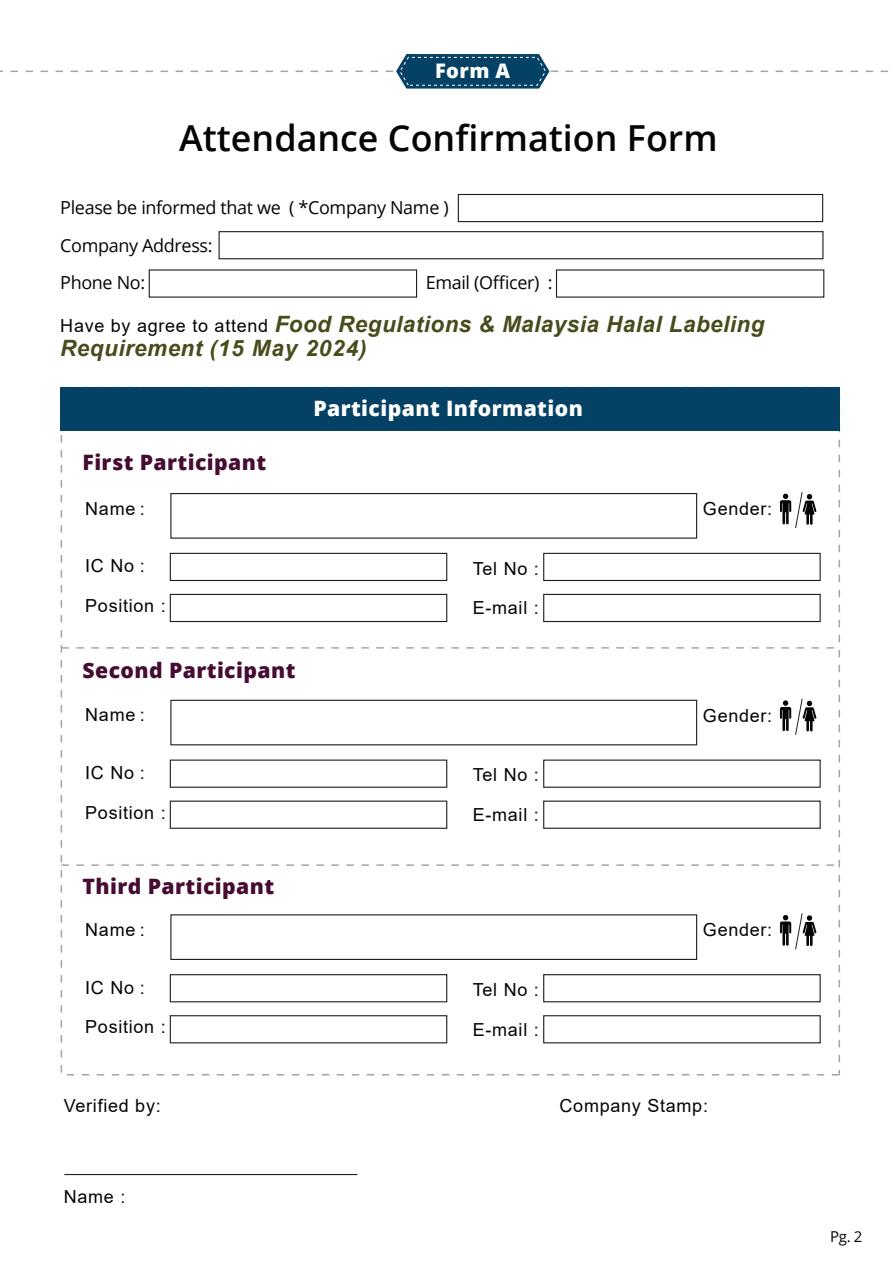
<style>
.page{position:relative;width:893px;height:1263px;background:#fff}
.page>*{position:absolute;margin:0;border:0;box-sizing:border-box;transform-origin:0 0}
.t1{font:600 35.85px "Open Sans";color:#050504}
.t2{font:italic 700 22.5px/24.6px "Arial";letter-spacing:.02em;color:#4a4b1d}
.t3{font:800 21.15px "Open Sans";letter-spacing:.02em;color:#460c32}
.t4{font:800 21.15px "Open Sans";letter-spacing:.02em;color:#fff}
.t5{font:800 20.1px "Open Sans";color:#fff}
.t6{font:18px/39.6px "Arial";letter-spacing:.04em;color:#050504}
.t7{font:18px/37.5px "Open Sans";letter-spacing:-.02em;color:#050504}
.t8{font:15px "Open Sans";color:#050504}
.s1{font-weight:400;font-style:normal;font-size:18px;color:#050504}
</style>
<div class="page">
<hr style="left:64px;top:1174px;width:293px;height:1px;background:#211e1e">
<div style="left:60px;top:387px;width:779px;height:44px;background:#044164"></div>
<svg style="left:61px;top:647px;width:773px;height:2px"></svg>
<svg style="left:61px;top:864px;width:779px;height:2px"></svg>
<svg style="left:780px;top:913px;width:36px;height:37px"></svg>
<div style="left:170px;top:1015px;width:277px;height:28px;background:#fff;border:1px solid #211e1e"></div>
<div style="left:170px;top:974px;width:277px;height:28px;background:#fff;border:1px solid #211e1e"></div>
<div style="left:543px;top:1015px;width:278px;height:28px;background:#fff;border:1px solid #211e1e"></div>
<div style="left:543px;top:974px;width:278px;height:28px;background:#fff;border:1px solid #211e1e"></div>
<div style="left:170px;top:914px;width:527px;height:46px;background:#fff;border:1px solid #211e1e"></div>
<svg style="left:780px;top:698px;width:36px;height:37px"></svg>
<div style="left:170px;top:800px;width:277px;height:29px;background:#fff;border:1px solid #211e1e"></div>
<div style="left:170px;top:759px;width:277px;height:29px;background:#fff;border:1px solid #211e1e"></div>
<div style="left:543px;top:800px;width:278px;height:29px;background:#fff;border:1px solid #211e1e"></div>
<div style="left:543px;top:759px;width:278px;height:29px;background:#fff;border:1px solid #211e1e"></div>
<div style="left:170px;top:700px;width:527px;height:45px;background:#fff;border:1px solid #211e1e"></div>
<svg style="left:780px;top:492px;width:36px;height:36px"></svg>
<div style="left:170px;top:594px;width:277px;height:28px;background:#fff;border:1px solid #211e1e"></div>
<div style="left:170px;top:553px;width:277px;height:28px;background:#fff;border:1px solid #211e1e"></div>
<div style="left:458px;top:194px;width:365px;height:28px;background:#fff;border:1px solid #211e1e"></div>
<div style="left:219px;top:231px;width:604px;height:28px;background:#fff;border:1px solid #211e1e"></div>
<div style="left:543px;top:594px;width:278px;height:28px;background:#fff;border:1px solid #211e1e"></div>
<div style="left:543px;top:553px;width:278px;height:28px;background:#fff;border:1px solid #211e1e"></div>
<div style="left:170px;top:493px;width:527px;height:46px;background:#fff;border:1px solid #211e1e"></div>
<svg style="left:0;top:54px;width:889px;height:35px"></svg>
<p class="t5" style="left:435px;top:56px;width:76px">Form A</p>
<h1 class="t1" style="left:179px;top:114px;width:540px">Attendance Confirmation Form</h1>
<p class="t7" style="left:60px;top:188px;width:390px">Please be informed that we ( *Company Name )<br>Company Address:<br>Phone No:</p>
<p class="t7" style="left:426px;top:263px;width:128px">Email (Officer) :</p>
<p class="t2" style="left:60px;top:312px;width:706px"><span class="s1">Have by agree to attend</span> Food Regulations &amp; Malaysia Halal Labeling<br>Requirement (15 May 2024)</p>
<p class="t3" style="left:82px;top:447px;width:185px">First Participant</p>
<p class="t6" style="left:85px;top:488px;width:61px">Name :</p>
<p class="t6" style="left:85px;top:546px;width:61px">IC No :</p>
<p class="t6" style="left:85px;top:585px;width:82px">Position :</p>
<p class="t3" style="left:82px;top:654px;width:215px">Second Participant</p>
<p class="t6" style="left:85px;top:695px;width:61px">Name :</p>
<p class="t6" style="left:85px;top:753px;width:61px">IC No :</p>
<p class="t6" style="left:85px;top:792px;width:82px">Position :</p>
<p class="t4" style="left:313px;top:392px;width:271px">Participant Information</p>
<p class="t6" style="left:473px;top:548px;width:68px">Tel No :<br>E-mail :</p>
<p class="t6" style="left:473px;top:755px;width:68px">Tel No :<br>E-mail :</p>
<p class="t3" style="left:82px;top:870px;width:193px">Third Participant</p>
<p class="t6" style="left:85px;top:910px;width:61px">Name :</p>
<p class="t6" style="left:85px;top:967px;width:61px">IC No :</p>
<p class="t6" style="left:85px;top:1007px;width:82px">Position :</p>
<p class="t6" style="left:473px;top:970px;width:68px">Tel No :<br>E-mail :</p>
<p class="t6" style="left:703px;top:489px;width:71px">Gender:</p>
<p class="t6" style="left:703px;top:695px;width:71px">Gender:</p>
<p class="t6" style="left:703px;top:910px;width:71px">Gender:</p>
<p class="t6" style="left:64px;top:1085px;width:98px">Verified by:</p>
<p class="t6" style="left:560px;top:1085px;width:150px">Company Stamp:</p>
<p class="t6" style="left:64px;top:1177px;width:63px">Name :</p>
<p class="t8" style="left:830px;top:1226px;width:34px">Pg. 2</p>
</div>
